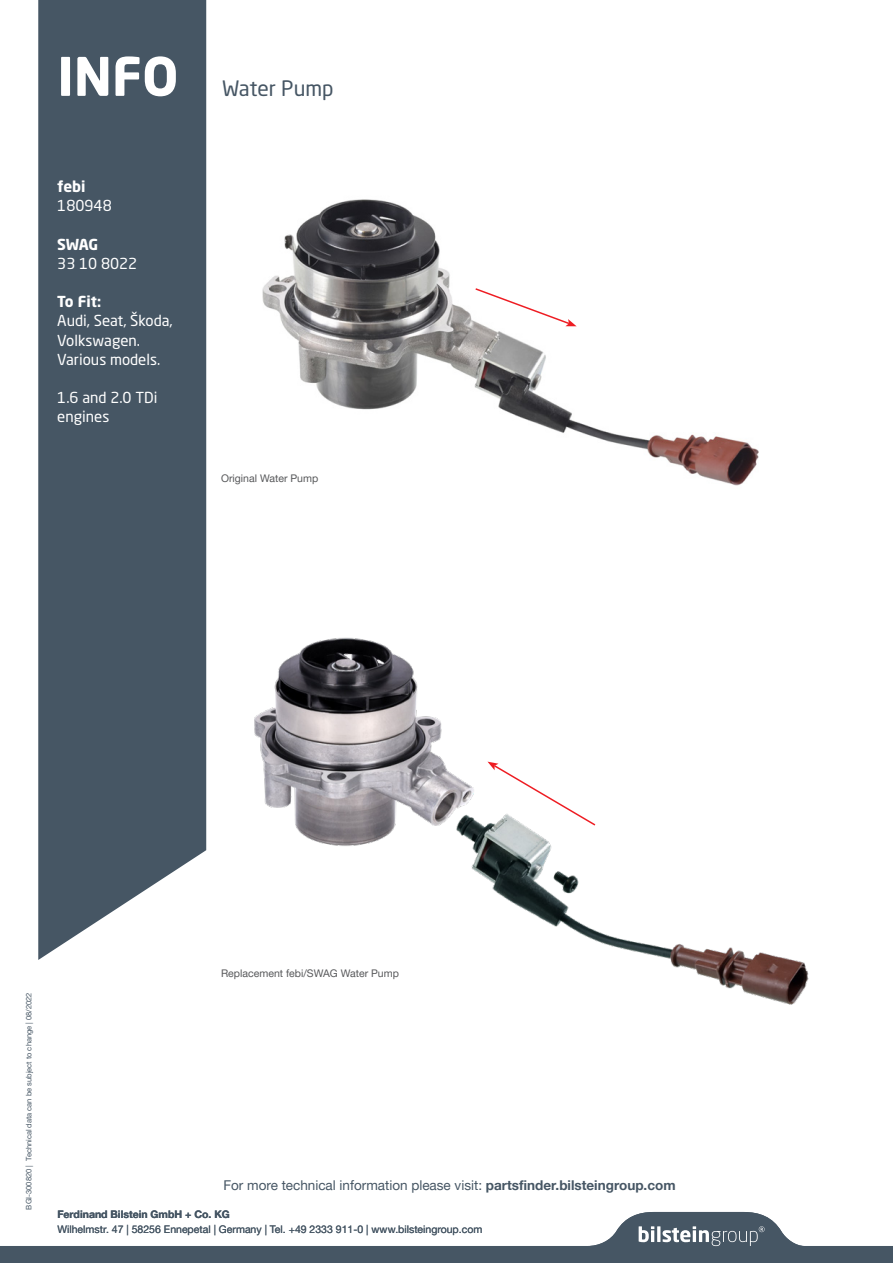
<style>
.page{position:relative;width:893px;height:1263px;background:#fff}
.page>*{position:absolute;margin:0;border:0;box-sizing:border-box;transform-origin:0 0}
.t1{font:700 52.5px "Neo Sans Pro";color:#fff}
.bg_Info_A4____Headli{font:21px "Neo Sans Pro";color:#465664}
.t2{font:15px/19.2px "Neo Sans Pro";color:#fff}
.t3{font:700 15px "Neo Sans Pro";letter-spacing:-.01em;color:#fff}
.bg_Info_A4____Techni{font:13.5px "Helvetica Neue World 55 Roman";color:#465664}
.t4{font:10.5px "Helvetica Neue World 55 Roman";color:#465664}
.bg_Info_A4____Copyte{font:10.5px "Helvetica Neue World 55 Roman";color:#57585a}
.t5{font:700 10.5px "Helvetica Neue World 75";color:#465664}
.t6{font:7.5px "Helvetica Neue World 55 Roman";color:#465664}
.s1{font-family:"Helvetica Neue World 75";font-weight:700}
</style>
<div class="page">
<img style="left:262px;top:199px;width:497px;height:287px">
<img style="left:254px;top:637px;width:555px;height:368px">
<svg style="left:474px;top:287px;width:103px;height:39px"></svg>
<svg style="left:487px;top:762px;width:110px;height:65px"></svg>
<svg style="left:38px;top:0;width:168px;height:960px;background:#52616e"></svg>
<svg style="left:0;top:1212px;width:893px;height:51px"></svg>
<svg style="left:639px;top:1226px;width:126px;height:20px"></svg>
<h1 class="t1" style="left:57px;top:43px;width:123px">INFO</h1>
<h3 class="t3" style="left:57px;top:177px;width:30px">febi</h3>
<h3 class="t2" style="left:57px;top:196px;width:56px">180948</h3>
<h3 class="t3" style="left:57px;top:234px;width:43px">SWAG</h3>
<h3 class="t2" style="left:57px;top:253px;width:82px">33 10 8022</h3>
<h3 class="t3" style="left:57px;top:292px;width:45px">To Fit:</h3>
<h3 class="t2" style="left:57px;top:311px;width:117px">Audi, Seat, Škoda,<br>Volkswagen.<br>Various models.</h3>
<h3 class="t2" style="left:57px;top:388px;width:102px">1.6 and 2.0 TDi engines</h3>
<p class="bg_Info_A4____Headli" style="left:222px;top:75px;width:113px">Water Pump</p>
<p class="bg_Info_A4____Copyte" style="left:221px;top:472px;width:99px">Original Water Pump</p>
<p class="t6" style="left:24px;top:1209px;width:219px;rotate:-90deg">BGI-300820 | Technical data can be subject to change | 08/2022</p>
<p class="bg_Info_A4____Copyte" style="left:221px;top:967px;width:179px">Replacement febi/SWAG Water Pump</p>
<p class="bg_Info_A4____Techni" style="left:223px;top:1178px;width:454px">For more technical information please visit: <span class="s1">partsfinder.bilsteingroup.com</span></p>
<p class="t5" style="left:57px;top:1208px;width:174px">Ferdinand Bilstein GmbH + Co. KG</p>
<p class="t4" style="left:57px;top:1223px;width:426px">Wilhelmstr. 47 | 58256 Ennepetal | Germany | Tel. +49 2333 911-0 | www.bilsteingroup.com</p>
</div>
